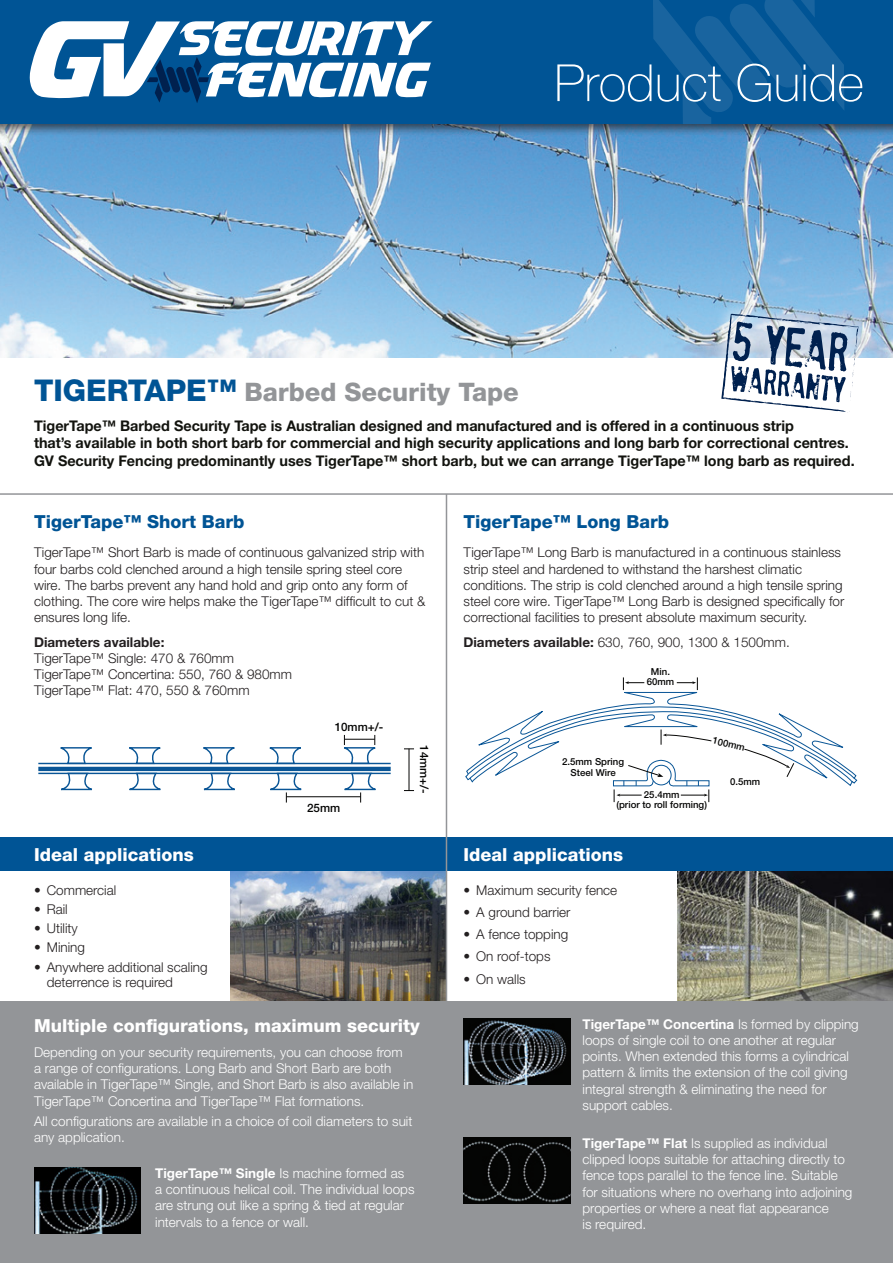
<style>
.page{position:relative;width:893px;height:1263px;background:#fff}
.page>*{position:absolute;margin:0;border:0;box-sizing:border-box;transform-origin:0 0}
.t1{font:100 51.3px "Helvetica Neue LT";color:#fff}
.t2{font:800 25.5px "Helvetica Neue LT";color:#939598}
.t3{font:800 18px "Helvetica Neue LT";color:#fff}
.t4{font:800 18px "Helvetica Neue LT";color:#005495}
.t5{font:700 14.7px/17.7px "Helvetica Neue LT";color:#12130e}
.t6{font:300 13.5px/16.2px "Helvetica Neue LT";color:#fff}
.t7{font:300 13.5px/16.2px "Helvetica Neue LT";color:#231f20}
.t8{font:500 11.55px "Helvetica Neue LT";color:#050504}
.t9{font:500 9.6px/10.1px "Helvetica Neue LT";color:#050504;text-align:center}
.s1{font-size:30px;color:#005495}
.s2{font-weight:700}
</style>
<div class="page">
<img style="left:677px;top:871px;width:216px;height:130px">
<svg style="left:465px;top:677px;width:393px;height:125px"></svg>
<img style="left:231px;top:871px;width:215px;height:130px">
<div style="left:0;top:838px;width:447px;height:33px;background:#005495"></div>
<div style="left:446px;top:838px;width:447px;height:33px;background:#005495"></div>
<img style="left:0;top:137px;width:893px;height:220px">
<hr style="left:0;top:493px;width:893px;height:2px;background:#939598">
<div style="left:0;top:1001px;width:893px;height:262px;background:#939598"></div>
<img style="left:34px;top:1167px;width:107px;height:67px">
<img style="left:463px;top:1018px;width:107px;height:67px">
<img style="left:463px;top:1137px;width:107px;height:67px">
<div style="left:0;top:0;width:893px;height:137px;background:#231f20;opacity:.75"></div>
<div style="left:0;top:0;width:893px;height:123px;background:#005495"></div>
<svg style="left:653px;top:0;width:191px;height:123px"></svg>
<svg style="left:30px;top:21px;width:403px;height:82px"></svg>
<hr style="left:38px;top:763px;width:353px;height:1px;background:#095596">
<hr style="left:38px;top:773px;width:353px;height:1px;background:#095596">
<hr style="left:38px;top:767px;width:353px;height:4px;background:#095596">
<svg style="left:59px;top:747px;width:41px;height:18px"></svg>
<svg style="left:128px;top:747px;width:41px;height:18px"></svg>
<svg style="left:202px;top:747px;width:41px;height:18px"></svg>
<svg style="left:268px;top:747px;width:41px;height:18px"></svg>
<svg style="left:60px;top:771px;width:41px;height:20px"></svg>
<svg style="left:128px;top:771px;width:42px;height:20px"></svg>
<svg style="left:203px;top:771px;width:41px;height:20px"></svg>
<svg style="left:343px;top:735px;width:41px;height:30px"></svg>
<hr style="left:345px;top:739px;width:30px;height:1px;background:#050504">
<hr style="left:409px;top:749px;width:1px;height:42px;background:#050504">
<svg style="left:269px;top:771px;width:42px;height:31px"></svg>
<svg style="left:343px;top:771px;width:42px;height:31px"></svg>
<hr style="left:287px;top:796px;width:74px;height:1px;background:#050504">
<hr style="left:446px;top:494px;width:1px;height:509px;background:#939598">
<svg style="left:704px;top:295px;width:172px;height:118px"></svg>
<p class="t1" style="left:554px;top:54px;width:311px">Product Guide</p>
<p class="t2" style="left:34px;top:377px;width:486px"><span class="s1">TIGERTAPE™</span> Barbed Security Tape</p>
<p class="t5" style="left:34px;top:416px;width:822px">TigerTape™ Barbed Security Tape is Australian designed and manufactured and is offered in a continuous strip<br>that’s available in both short barb for commercial and high security applications and long barb for correctional centres.<br>GV Security Fencing predominantly uses TigerTape™ short barb, but we can arrange TigerTape™ long barb as required.</p>
<p class="t4" style="left:34px;top:511px;width:212px">TigerTape™ Short Barb</p>
<p class="t7" style="left:34px;top:544px;width:393px">TigerTape™ Short Barb is made of continuous galvanized strip with four barbs cold clenched around a high tensile spring steel core wire. The barbs prevent any hand hold and grip onto any form of clothing. The core wire helps make the TigerTape™ difficult to cut &amp; ensures long life.</p>
<p class="t7" style="left:34px;top:634px;width:260px"><span class="s2">Diameters available:<br></span>TigerTape™ Single: 470 &amp; 760mm<br>TigerTape™ Concertina: 550, 760 &amp; 980mm<br>TigerTape™ Flat: 470, 550 &amp; 760mm</p>
<p class="t8" style="left:335px;top:720px;width:50px">10mm+/-</p>
<p class="t8" style="left:307px;top:801px;width:35px">25mm</p>
<p class="t8" style="left:431px;top:745px;width:50px;rotate:90deg">14mm+/-</p>
<p class="t4" style="left:463px;top:511px;width:207px">TigerTape™ Long Barb</p>
<p class="t7" style="left:463px;top:544px;width:382px">TigerTape™ Long Barb is manufactured in a continuous stainless strip steel and hardened to withstand the harshest climatic conditions. The strip is cold clenched around a high tensile spring steel core wire. TigerTape™ Long Barb is designed specifically for correctional facilities to present absolute maximum security.</p>
<p class="t7" style="left:463px;top:634px;width:328px"><span class="s2">Diameters available:</span> 630, 760, 900, 1300 &amp; 1500mm.</p>
<p class="t9" style="left:647px;top:667px;width:29px">Min.<br>60mm</p>
<p class="t9" style="left:562px;top:757px;width:63px">2.5mm Spring<br>Steel Wire</p>
<p class="t9" style="left:714px;top:735px;width:34px;rotate:13deg">100mm</p>
<p class="t9" style="left:730px;top:777px;width:32px">0.5mm</p>
<p class="t9" style="left:616px;top:790px;width:92px">25.4mm<br>(prior to roll forming)</p>
<p class="t3" style="left:34px;top:844px;width:161px">Ideal applications</p>
<p class="t3" style="left:463px;top:844px;width:161px">Ideal applications</p>
<p class="t7" style="left:34px;top:881px;width:84px">• Commercial</p>
<p class="t7" style="left:34px;top:901px;width:35px">• Rail</p>
<p class="t7" style="left:34px;top:920px;width:45px">• Utility</p>
<p class="t7" style="left:34px;top:939px;width:53px">• Mining</p>
<p class="t7" style="left:47px;top:959px;width:162px;line-height:15px;text-indent:-13px">• Anywhere additional scaling deterrence is required</p>
<p class="t7" style="left:463px;top:881px;width:155px">• Maximum security fence</p>
<p class="t7" style="left:463px;top:904px;width:109px">• A ground barrier</p>
<p class="t7" style="left:463px;top:926px;width:106px">• A fence topping</p>
<p class="t7" style="left:463px;top:948px;width:89px">• On roof-tops</p>
<p class="t7" style="left:463px;top:970px;width:64px">• On walls</p>
<p class="t3" style="left:34px;top:1015px;width:387px">Multiple configurations, maximum security</p>
<p class="t6" style="left:34px;top:1044px;width:381px">Depending on your security requirements, you can choose from<br>a range of configurations. Long Barb and Short Barb are both available in TigerTape™ Single, and Short Barb is also available in TigerTape™ Concertina and TigerTape™ Flat formations.</p>
<p class="t6" style="left:34px;top:1113px;width:380px">All configurations are available in a choice of coil diameters to suit any application.</p>
<p class="t6" style="left:155px;top:1165px;width:261px"><span class="s2">TigerTape™ Single</span> Is machine formed as a continuous helical coil. The individual loops are strung out like a spring &amp; tied at regular intervals to a fence or wall.</p>
<p class="t6" style="left:583px;top:1015px;width:278px"><span class="s2">TigerTape™ Concertina</span> Is formed by clipping loops of single coil to one another at regular points. When extended this forms a cylindrical pattern &amp; limits the extension of the coil giving integral strength &amp; eliminating the need for support cables.</p>
<p class="t6" style="left:583px;top:1135px;width:271px"><span class="s2">TigerTape™ Flat</span> Is supplied as individual clipped loops suitable for attaching directly to fence tops parallel to the fence line. Suitable for situations where no overhang into adjoining properties or where a neat flat appearance<br>is required.</p>
</div>
